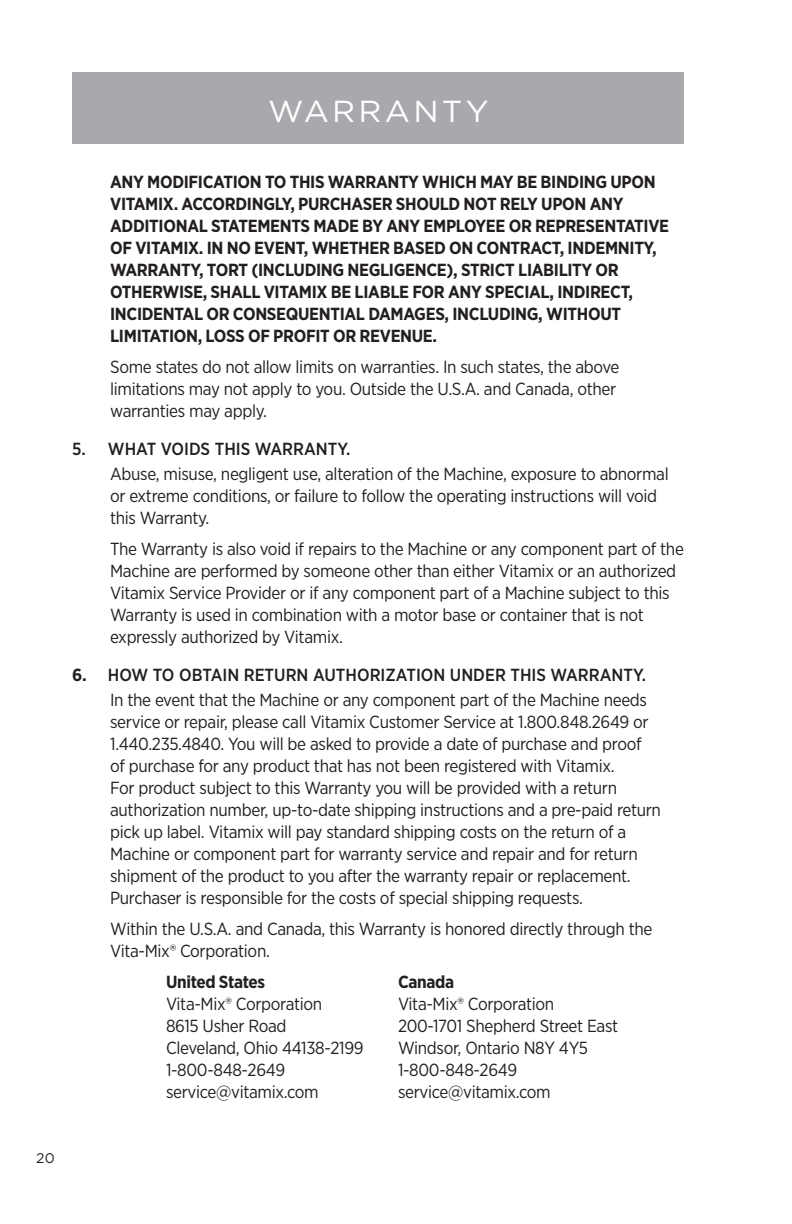
<style>
.page{position:relative;width:792px;height:1224px;background:#fff}
.page>*{position:absolute;margin:0;border:0;box-sizing:border-box;transform-origin:0 0}
.sub_head{font:30.4px "Gotham";letter-spacing:.1em;color:#fff;scale:1.05 1}
.Body_Copy{font:17.6px/22px "Gotham Narrow";letter-spacing:-.02em;color:#231f20}
.Body_Copy-2{font:700 17.6px/22px "Gotham Narrow";letter-spacing:-.02em;color:#231f20}
.Subheading{font:500 17.6px "Gotham Narrow";color:#231f20}
.t1{font:14px "Gotham";color:#231f20}
.s1{font-weight:700}
</style>
<div class="page">
<div style="left:72px;top:72px;width:612px;height:72px;background:#a8a9ad"></div>
<p class="sub_head" style="left:268px;top:92px;width:212px">WARRANTY</p>
<p class="Body_Copy-2" style="left:110px;top:171px;width:561px">ANY MODIFICATION TO THIS WARRANTY WHICH MAY BE BINDING UPON VITAMIX. ACCORDINGLY, PURCHASER SHOULD NOT RELY UPON ANY ADDITIONAL STATEMENTS MADE BY ANY EMPLOYEE OR REPRESENTATIVE OF VITAMIX. IN NO EVENT, WHETHER BASED ON CONTRACT, INDEMNITY, WARRANTY, TORT (INCLUDING NEGLIGENCE), STRICT LIABILITY OR OTHERWISE, SHALL VITAMIX BE LIABLE FOR ANY SPECIAL, INDIRECT, INCIDENTAL OR CONSEQUENTIAL DAMAGES, INCLUDING, WITHOUT LIMITATION, LOSS OF PROFIT OR REVENUE.</p>
<p class="Body_Copy" style="left:110px;top:355px;width:511px">Some states do not allow limits on warranties. In such states, the above limitations may not apply to you. Outside the U.S.A. and Canada, other warranties may apply.</p>
<p class="Subheading" style="left:72px;top:438px;width:280px">5. WHAT VOIDS THIS WARRANTY.</p>
<p class="Body_Copy" style="left:110px;top:463px;width:560px">Abuse, misuse, negligent use, alteration of the Machine, exposure to abnormal or extreme conditions, or failure to follow the operating instructions will void this Warranty.</p>
<p class="Body_Copy" style="left:110px;top:538px;width:575px">The Warranty is also void if repairs to the Machine or any component part of the Machine are performed by someone other than either Vitamix or an authorized Vitamix Service Provider or if any component part of a Machine subject to this Warranty is used in combination with a motor base or container that is not expressly authorized by Vitamix.</p>
<p class="Subheading" style="left:72px;top:664px;width:576px"><span class="s1">6.</span> HOW TO OBTAIN RETURN AUTHORIZATION UNDER THIS WARRANTY.</p>
<p class="Body_Copy" style="left:110px;top:689px;width:552px">In the event that the Machine or any component part of the Machine needs service or repair, please call Vitamix Customer Service at 1.800.848.2649 or 1.440.235.4840. You will be asked to provide a date of purchase and proof<br>of purchase for any product that has not been registered with Vitamix.<br>For product subject to this Warranty you will be provided with a return authorization number, up-to-date shipping instructions and a pre-paid return pick up label. Vitamix will pay standard shipping costs on the return of a Machine or component part for warranty service and repair and for return shipment of the product to you after the warranty repair or replacement.<br>Purchaser is responsible for the costs of special shipping requests.</p>
<p class="Body_Copy" style="left:110px;top:918px;width:544px">Within the U.S.A. and Canada, this Warranty is honored directly through the<br>Vita-Mix® Corporation.</p>
<p class="Body_Copy-2" style="left:166px;top:971px;width:101px">United States</p>
<p class="Body_Copy-2" style="left:398px;top:971px;width:58px">Canada</p>
<p class="Body_Copy" style="left:166px;top:993px;width:158px">Vita-Mix® Corporation</p>
<p class="Body_Copy" style="left:398px;top:993px;width:158px">Vita-Mix® Corporation</p>
<p class="Body_Copy" style="left:166px;top:1015px;width:122px">8615 Usher Road</p>
<p class="Body_Copy" style="left:398px;top:1015px;width:222px">200-1701 Shepherd Street East</p>
<p class="Body_Copy" style="left:166px;top:1037px;width:199px">Cleveland, Ohio 44138-2199</p>
<p class="Body_Copy" style="left:398px;top:1037px;width:192px">Windsor, Ontario N8Y 4Y5</p>
<p class="Body_Copy" style="left:166px;top:1059px;width:121px">1-800-848-2649</p>
<p class="Body_Copy" style="left:398px;top:1059px;width:121px">1-800-848-2649</p>
<p class="Body_Copy" style="left:166px;top:1081px;width:154px">service@vitamix.com</p>
<p class="Body_Copy" style="left:398px;top:1081px;width:154px">service@vitamix.com</p>
<p class="t1" style="left:36px;top:1149px;width:20px">20</p>
</div>
